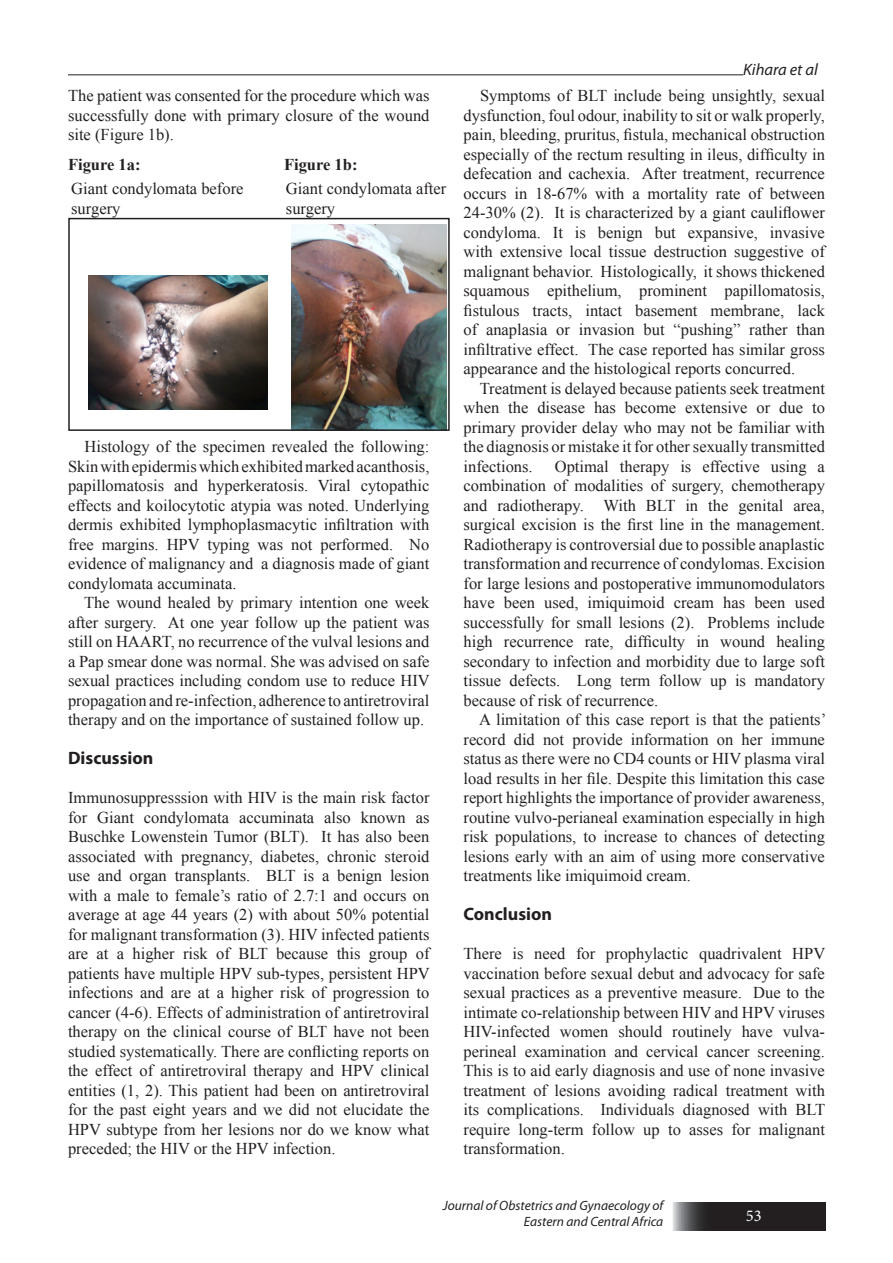
<style>
.page{position:relative;width:893px;height:1263px;background:#fff}
.page>*{position:absolute;margin:0;border:0;box-sizing:border-box;transform-origin:0 0}
.t1{font:700 18px "Myriad Pro";color:#231f20}
.t2{font:16.5px/19.5px "Times New Roman";color:#231f20;text-align:justify}
.t3{font:700 16.5px "Times New Roman";color:#231f20}
.t4{font:italic 16.5px "Myriad Pro";color:#231f20}
.t5{font:16.5px "Minion Pro";color:#fff}
.t6{font:italic 13.5px/16.5px "Myriad Pro";color:#231f20;text-align:right}
</style>
<div class="page">
<hr style="left:68px;top:74px;width:675px;height:1px;background:#231f20">
<svg style="left:673px;top:1202px;width:152px;height:29px;background:#322f30"></svg>
<img style="left:88px;top:276px;width:180px;height:134px">
<img style="left:291px;top:224px;width:156px;height:204px">
<div style="left:68px;top:218px;width:382px;height:213px;border:2px solid #231f20"></div>
<p class="t2" style="left:68px;top:86px;width:363px">The patient was consented for the procedure which was successfully done with primary closure of the wound site (Figure 1b).</p>
<p class="t3" style="left:68px;top:153px;width:74px">Figure 1a:</p>
<p class="t3" style="left:284px;top:153px;width:75px">Figure 1b:</p>
<p class="t2" style="left:71px;top:179px;width:174px">Giant condylomata before surgery</p>
<p class="t2" style="left:286px;top:179px;width:162px">Giant condylomata after surgery</p>
<p class="t2" style="left:68px;top:437px;width:363px;text-indent:16px">Histology of the specimen revealed the following:<br>Skin with epidermis which exhibited marked acanthosis, papillomatosis and hyperkeratosis. Viral cytopathic effects and koilocytotic atypia was noted. Underlying dermis exhibited lymphoplasmacytic infiltration with free margins. HPV typing was not performed. No evidence of malignancy and a diagnosis made of giant condylomata accuminata.</p>
<p class="t2" style="left:68px;top:593px;width:363px;text-indent:16px">The wound healed by primary intention one week after surgery. At one year follow up the patient was still on HAART, no recurrence of the vulval lesions and a Pap smear done was normal. She was advised on safe sexual practices including condom use to reduce HIV propagation and re-infection, adherence to antiretroviral therapy and on the importance of sustained follow up.</p>
<p class="t1" style="left:68px;top:746px;width:87px">Discussion</p>
<p class="t2" style="left:68px;top:788px;width:363px">Immunosuppresssion with HIV is the main risk factor for Giant condylomata accuminata also known as Buschke Lowenstein Tumor (BLT). It has also been associated with pregnancy, diabetes, chronic steroid use and organ transplants. BLT is a benign lesion with a male to female’s ratio of 2.7:1 and occurs on average at age 44 years (2) with about 50% potential for malignant transformation (3). HIV infected patients are at a higher risk of BLT because this group of patients have multiple HPV sub-types, persistent HPV infections and are at a higher risk of progression to cancer (4-6). Effects of administration of antiretroviral therapy on the clinical course of BLT have not been studied systematically. There are conflicting reports on the effect of antiretroviral therapy and HPV clinical entities (1, 2). This patient had been on antiretroviral for the past eight years and we did not elucidate the HPV subtype from her lesions nor do we know what preceded; the HIV or the HPV infection.</p>
<p class="t4" style="left:743px;top:59px;width:76px">Kihara et al</p>
<p class="t2" style="left:463px;top:86px;width:363px;text-indent:16px">Symptoms of BLT include being unsightly, sexual dysfunction, foul odour, inability to sit or walk properly, pain, bleeding, pruritus, fistula, mechanical obstruction especially of the rectum resulting in ileus, difficulty in defecation and cachexia. After treatment, recurrence occurs in 18-67% with a mortality rate of between 24-30% (2). It is characterized by a giant cauliflower condyloma. It is benign but expansive, invasive with extensive local tissue destruction suggestive of malignant behavior. Histologically, it shows thickened squamous epithelium, prominent papillomatosis, fistulous tracts, intact basement membrane, lack of anaplasia or invasion but “pushing” rather than infiltrative effect. The case reported has similar gross appearance and the histological reports concurred.</p>
<p class="t2" style="left:463px;top:378px;width:363px;text-indent:16px">Treatment is delayed because patients seek treatment when the disease has become extensive or due to primary provider delay who may not be familiar with the diagnosis or mistake it for other sexually transmitted infections.</p>
<p class="t2" style="left:463px;top:456px;width:363px;text-indent:91px">Optimal therapy is effective using a combination of modalities of surgery, chemotherapy and radiotherapy. With BLT in the genital area, surgical excision is the first line in the management.<br>Radiotherapy is controversial due to possible anaplastic transformation and recurrence of condylomas. Excision for large lesions and postoperative immunomodulators have been used, imiquimoid cream has been used successfully for small lesions (2). Problems include high recurrence rate, difficulty in wound healing secondary to infection and morbidity due to large soft tissue defects. Long term follow up is mandatory because of risk of recurrence.</p>
<p class="t2" style="left:463px;top:710px;width:364px;text-indent:16px">A limitation of this case report is that the patients’ record did not provide information on her immune status as there were no CD4 counts or HIV plasma viral load results in her file. Despite this limitation this case report highlights the importance of provider awareness, routine vulvo-perianeal examination especially in high risk populations, to increase to chances of detecting lesions early with an aim of using more conservative treatments like imiquimoid cream.</p>
<p class="t1" style="left:463px;top:902px;width:90px">Conclusion</p>
<p class="t2" style="left:463px;top:944px;width:363px">There is need for prophylactic quadrivalent HPV vaccination before sexual debut and advocacy for safe sexual practices as a preventive measure. Due to the intimate co-relationship between HIV and HPV viruses HIV-infected women should routinely have vulva&shy;perineal examination and cervical cancer screening.<br>This is to aid early diagnosis and use of none invasive treatment of lesions avoiding radical treatment with its complications. Individuals diagnosed with BLT require long-term follow up to asses for malignant transformation.</p>
<p class="t6" style="left:443px;top:1197px;width:222px">Journal of Obstetrics and Gynaecology of<br>Eastern and Central Africa</p>
<p class="t5" style="left:746px;top:1204px;width:17px">53</p>
</div>
